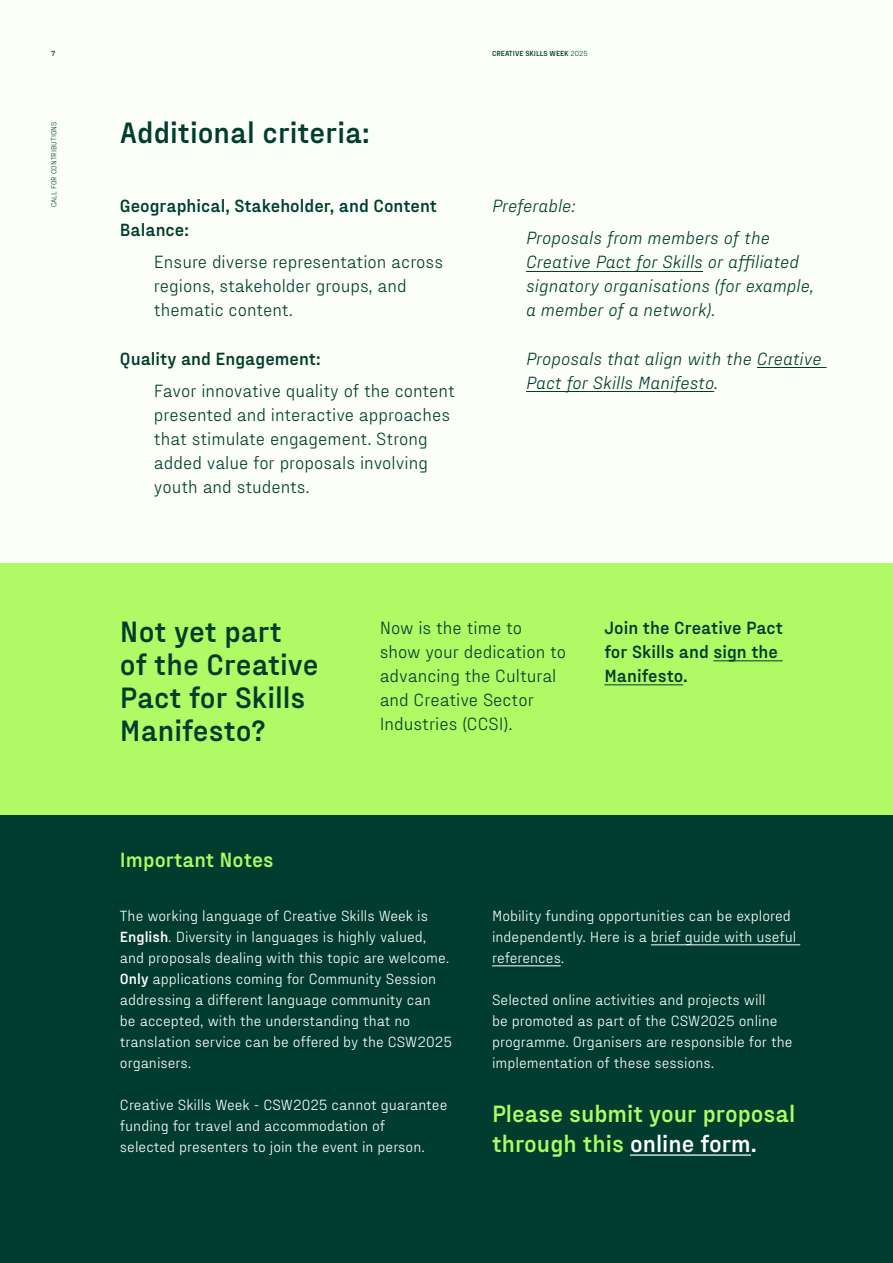
<style>
.page{position:relative;width:893px;height:1263px;background:#fbfff8}
.page>*{position:absolute;margin:0;border:0;box-sizing:border-box;transform-origin:0 0}
.t1{font:700 30px/33px "PP Fraktion Sans";color:#003d2f}
.t2{font:700 24px/30px "PP Fraktion Sans";color:#affa65}
.t3{font:700 21px "PP Fraktion Sans";color:#affa65}
.t4{font:300 18px/24px "PP Fraktion Sans";color:#003d2f}
.t5{font:italic 300 18px/24px "PP Fraktion Sans";color:#003d2f}
.t6{font:700 18px/24px "PP Fraktion Sans";color:#003d2f}
.t7{font:300 15px/21px "PP Fraktion Sans";color:#fff}
.t8{font:700 7.5px "PP Fraktion Sans";color:#003d2f}
.t9{font:300 7.5px "PP Fraktion Sans";color:#003d2f}
.s1{font-weight:300}
.s2{font-weight:700}
.s3{color:#fff}
</style>
<div class="page">
<hr style="left:526px;top:271px;width:177px;height:1px;background:#003d2f">
<hr style="left:757px;top:367px;width:69px;height:1px;background:#003d2f">
<hr style="left:526px;top:391px;width:188px;height:1px;background:#003d2f">
<div style="left:0;top:563px;width:893px;height:253px;background:#affa65"></div>
<div style="left:0;top:816px;width:893px;height:447px;background:#003d2f"></div>
<hr style="left:630px;top:1154px;width:121px;height:2px;background:#fff">
<hr style="left:651px;top:944px;width:149px;height:1px;background:#fff">
<hr style="left:492px;top:965px;width:69px;height:1px;background:#fff">
<hr style="left:713px;top:660px;width:70px;height:1px;background:#003d2f">
<hr style="left:604px;top:684px;width:79px;height:1px;background:#003d2f">
<p class="t8" style="left:51px;top:48px;width:6px">7</p>
<p class="t8" style="left:492px;top:48px;width:97px">CREATIVE SKILLS WEEK <span class="s1">2025</span></p>
<p class="t9" style="left:48px;top:207px;width:87px;rotate:-90deg">CALL FOR CONTRIBUTIONS</p>
<p class="t1" style="left:120px;top:114px;width:251px">Additional criteria:</p>
<p class="t6" style="left:120px;top:192px;width:319px">Geographical, Stakeholder, and Content<br>Balance:</p>
<p class="t4" style="left:154px;top:248px;width:291px">Ensure diverse representation across regions, stakeholder groups, and thematic content.</p>
<p class="t6" style="left:120px;top:345px;width:202px">Quality and Engagement:</p>
<p class="t4" style="left:154px;top:377px;width:302px">Favor innovative quality of the content presented and interactive approaches that stimulate engagement. Strong added value for proposals involving youth and students.</p>
<p class="t5" style="left:492px;top:192px;width:85px">Preferable:</p>
<p class="t5" style="left:526px;top:224px;width:289px">Proposals from members of the<br>Creative Pact for Skills or affiliated signatory organisations (for example, a member of a network).</p>
<p class="t5" style="left:526px;top:344px;width:297px">Proposals that align with the Creative<br>Pact for Skills Manifesto.</p>
<p class="t1" style="left:120px;top:613px;width:200px">Not yet part<br>of the Creative<br>Pact for Skills<br>Manifesto?</p>
<p class="t4" style="left:380px;top:614px;width:188px">Now is the time to show your dedication to advancing the Cultural and Creative Sector<br>Industries (CCSI).</p>
<p class="t6" style="left:604px;top:614px;width:180px">Join the Creative Pact for Skills and sign the<br>Manifesto.</p>
<p class="t3" style="left:120px;top:843px;width:155px">Important Notes</p>
<p class="t7" style="left:120px;top:904px;width:334px">The working language of Creative Skills Week is <span class="s2">English</span>. Diversity in languages is highly valued, and proposals dealing with this topic are welcome.<br><span class="s2">Only</span> applications coming for Community Session addressing a different language community can<br>be accepted, with the understanding that no translation service can be offered by the CSW2025 organisers.</p>
<p class="t7" style="left:120px;top:1093px;width:329px">Creative Skills Week - CSW2025 cannot guarantee funding for travel and accommodation of<br>selected presenters to join the event in person.</p>
<p class="t7" style="left:492px;top:904px;width:306px">Mobility funding opportunities can be explored independently. Here is a brief guide with useful references.</p>
<p class="t7" style="left:492px;top:988px;width:302px">Selected online activities and projects will<br>be promoted as part of the CSW2025 online programme. Organisers are responsible for the implementation of these sessions.</p>
<p class="t2" style="left:492px;top:1097px;width:305px">Please submit your proposal through this <span class="s3">online form.</span></p>
</div>
